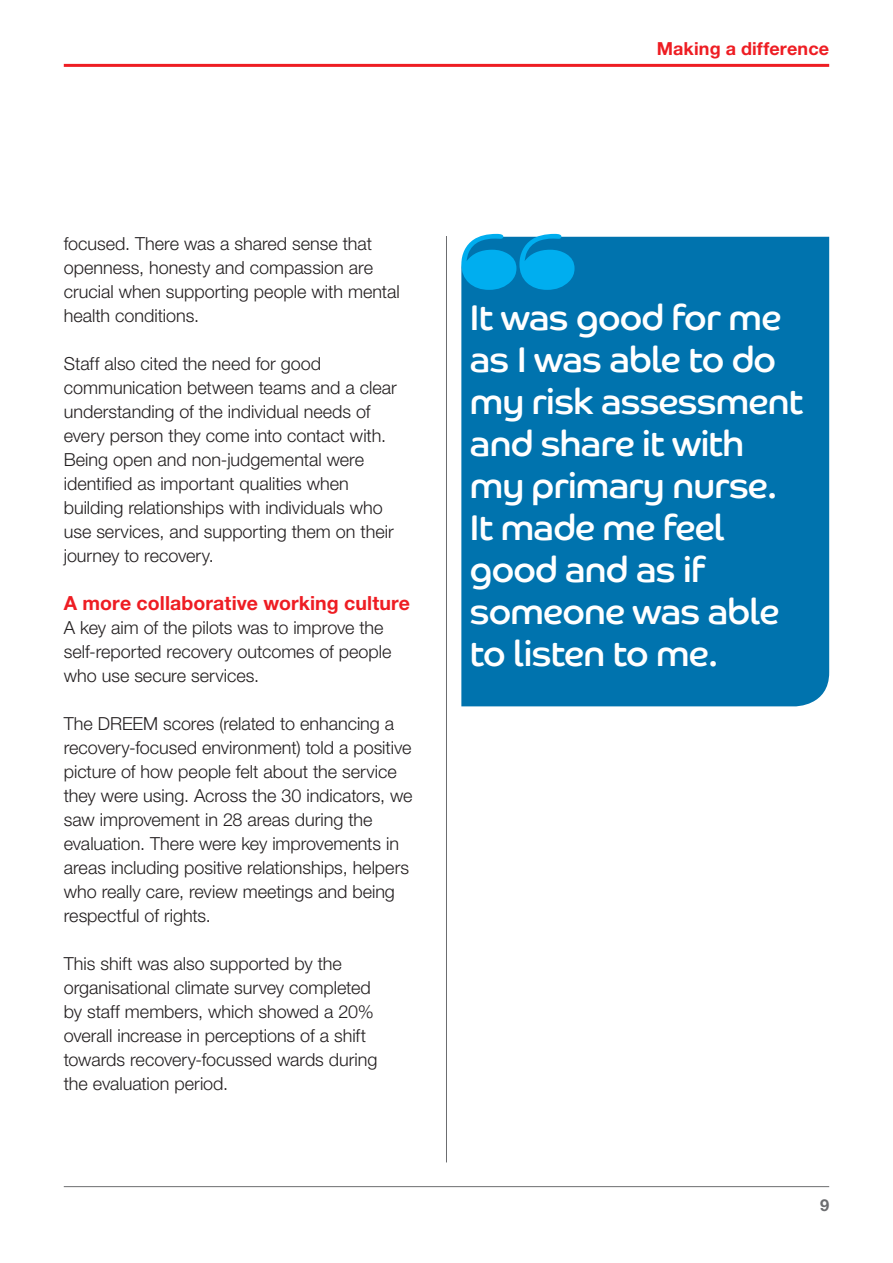
<style>
.page{position:relative;width:893px;height:1263px;background:#fff}
.page>*{position:absolute;margin:0;border:0;box-sizing:border-box;transform-origin:0 0}
.t1{font:36px/42px "Co Rethink";letter-spacing:-.02em;color:#fff}
.t2{font:700 19.5px "Helvetica Neue LT Pro";letter-spacing:.005em;color:#ee1d23}
.t3{font:300 18px/24px "Helvetica Neue LT Pro";color:#231f20}
.t4{font:700 18px "Helvetica Neue LT Pro";letter-spacing:.005em;color:#ee1d23}
.t5{font:700 16.5px "Helvetica Neue LT Pro";color:#6c6d70}
</style>
<div class="page">
<hr style="left:64px;top:64px;width:765px;height:3px;background:#ee1d23">
<hr style="left:64px;top:1186px;width:765px;height:1px;background:#6c6d70">
<hr style="left:446px;top:236px;width:1px;height:926px;background:#6c6d70">
<div style="left:461px;top:237px;width:368px;height:469px;background:#0073ae"></div>
<svg style="left:461px;top:234px;width:113px;height:56px;background:#0e9fda"></svg>
<p class="t4" style="left:657px;top:38px;width:174px">Making a difference</p>
<p class="t3" style="left:64px;top:232px;width:338px">focused. There was a shared sense that openness, honesty and compassion are crucial when supporting people with mental health conditions.</p>
<p class="t3" style="left:64px;top:352px;width:334px">Staff also cited the need for good communication between teams and a clear understanding of the individual needs of every person they come into contact with.<br>Being open and non-judgemental were identified as important qualities when building relationships with individuals who use services, and supporting them on their journey to recovery.</p>
<p class="t2" style="left:64px;top:591px;width:348px">A more collaborative working culture</p>
<p class="t3" style="left:64px;top:616px;width:329px">A key aim of the pilots was to improve the self-reported recovery outcomes of people who use secure services.</p>
<p class="t3" style="left:64px;top:712px;width:350px">The DREEM scores (related to enhancing a recovery-focused environment) told a positive picture of how people felt about the service they were using. Across the 30 indicators, we saw improvement in 28 areas during the evaluation. There were key improvements in areas including positive relationships, helpers who really care, review meetings and being respectful of rights.</p>
<p class="t3" style="left:64px;top:951px;width:315px">This shift was also supported by the organisational climate survey completed by staff members, which showed a 20% overall increase in perceptions of a shift towards recovery-focussed wards during the evaluation period.</p>
<h1 class="t1" style="left:470px;top:296px;width:335px">It was good for me as I was able to do my risk assessment and share it with my primary nurse.<br>It made me feel good and as if someone was able to listen to me.</h1>
<p class="t5" style="left:820px;top:1194px;width:11px">9</p>
</div>
